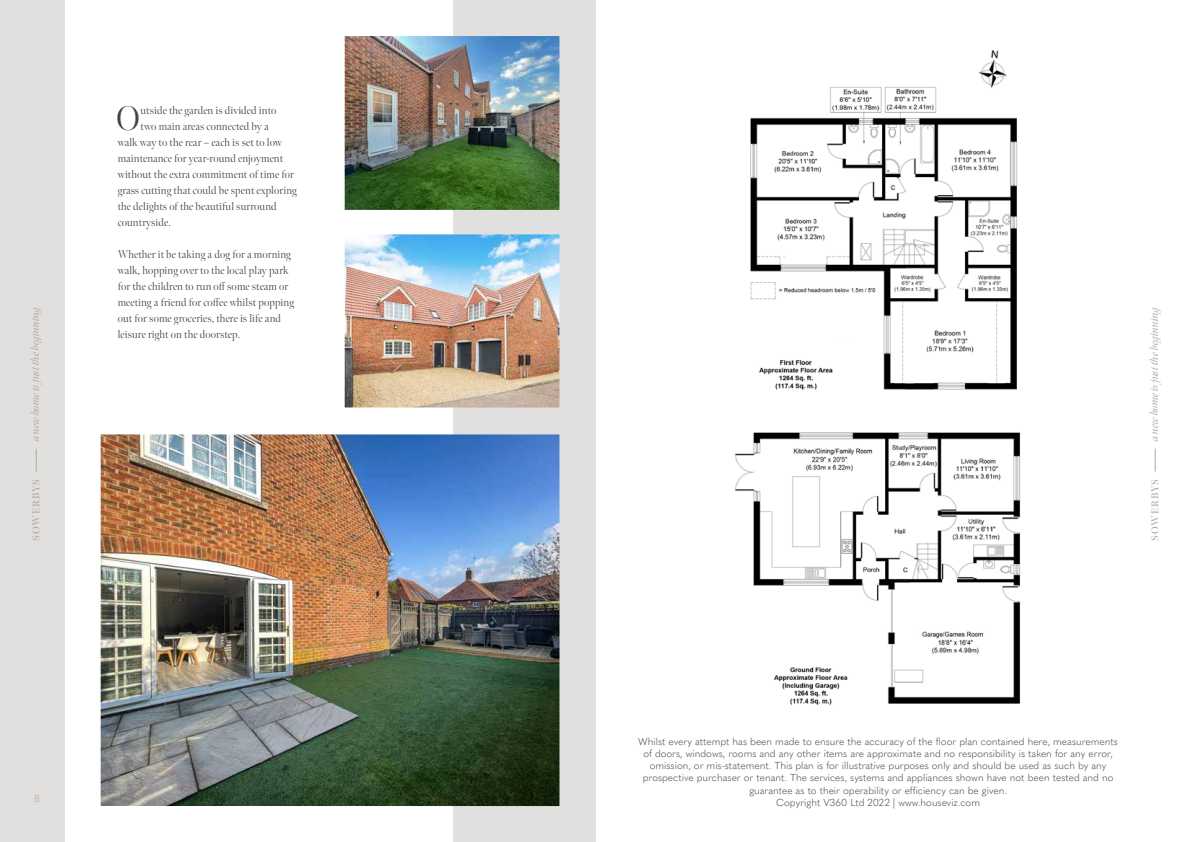
<style>
.page{position:relative;width:1191px;height:842px;background:#fff}
.page>*{position:absolute;margin:0;border:0;box-sizing:border-box;transform-origin:0 0}
.t1{font:300 34px "Meno Banner";color:#434141}
.t2{font:300 11px/16px "Meno Banner";letter-spacing:.01em;color:#434141}
.t3{font:italic 11px "Meno Banner";letter-spacing:-.01em;color:#ada8a0}
.t4{font:300 10px/12px "Quasimoda";color:#3e4b47;text-align:center}
.t5{font:600 10px "Meno Banner";letter-spacing:.08em;color:#ada8a0}
.t6{font:300 10px "Quasimoda";color:#ada8a0}
</style>
<div class="page">
<div style="left:0;top:0;width:595px;height:842px;background:#e2e0df"></div>
<svg style="left:1155px;top:449px;width:1px;height:22px"></svg>
<svg style="left:36px;top:449px;width:1px;height:22px"></svg>
<img style="left:735px;top:50px;width:286px;height:656px">
<div style="left:65px;top:0;width:387px;height:842px;background:#fff"></div>
<img style="left:101px;top:434px;width:458px;height:372px">
<img style="left:345px;top:36px;width:214px;height:174px">
<img style="left:345px;top:234px;width:214px;height:173px">
<p class="t3" style="left:29px;top:441px;width:138px;rotate:-90deg">a new home is just the beginning</p>
<p class="t5" style="left:30px;top:541px;width:63px;rotate:-90deg">SOWERBYS</p>
<h1 class="t1" style="left:116px;top:98px;width:25px">O</h1>
<p class="t2" style="left:140px;top:102px;width:137px">utside the garden is divided into</p>
<p class="t2" style="left:140px;top:118px;width:130px">two main areas connected by a</p>
<p class="t2" style="left:118px;top:134px;width:166px">walk way to the rear – each is set to low</p>
<p class="t2" style="left:118px;top:150px;width:167px">maintenance for year-round enjoyment</p>
<p class="t2" style="left:118px;top:166px;width:178px">without the extra commitment of time for</p>
<p class="t2" style="left:118px;top:182px;width:181px">grass cutting that could be spent exploring</p>
<p class="t2" style="left:118px;top:198px;width:160px">the delights of the beautiful surround</p>
<p class="t2" style="left:118px;top:214px;width:55px">countryside.</p>
<p class="t2" style="left:118px;top:246px;width:178px">Whether it be taking a dog for a morning walk, hopping over to the local play park for the children to run off some steam or meeting a friend for coffee whilst popping out for some groceries, there is life and leisure right on the doorstep.</p>
<p class="t6" style="left:35px;top:791px;width:7px">8</p>
<p class="t3" style="left:1147px;top:441px;width:138px;rotate:-90deg">a new home is just the beginning</p>
<p class="t5" style="left:1149px;top:541px;width:63px;rotate:-90deg">SOWERBYS</p>
<p class="t4" style="left:638px;top:735px;width:481px">Whilst every attempt has been made to ensure the accuracy of the floor plan contained here, measurements of doors, windows, rooms and any other items are approximate and no responsibility is taken for any error, omission, or mis-statement. This plan is for illustrative purposes only and should be used as such by any prospective purchaser or tenant. The services, systems and appliances shown have not been tested and no guarantee as to their operability or efficiency can be given.<br>Copyright V360 Ltd 2022 | www.houseviz.com</p>
</div>
